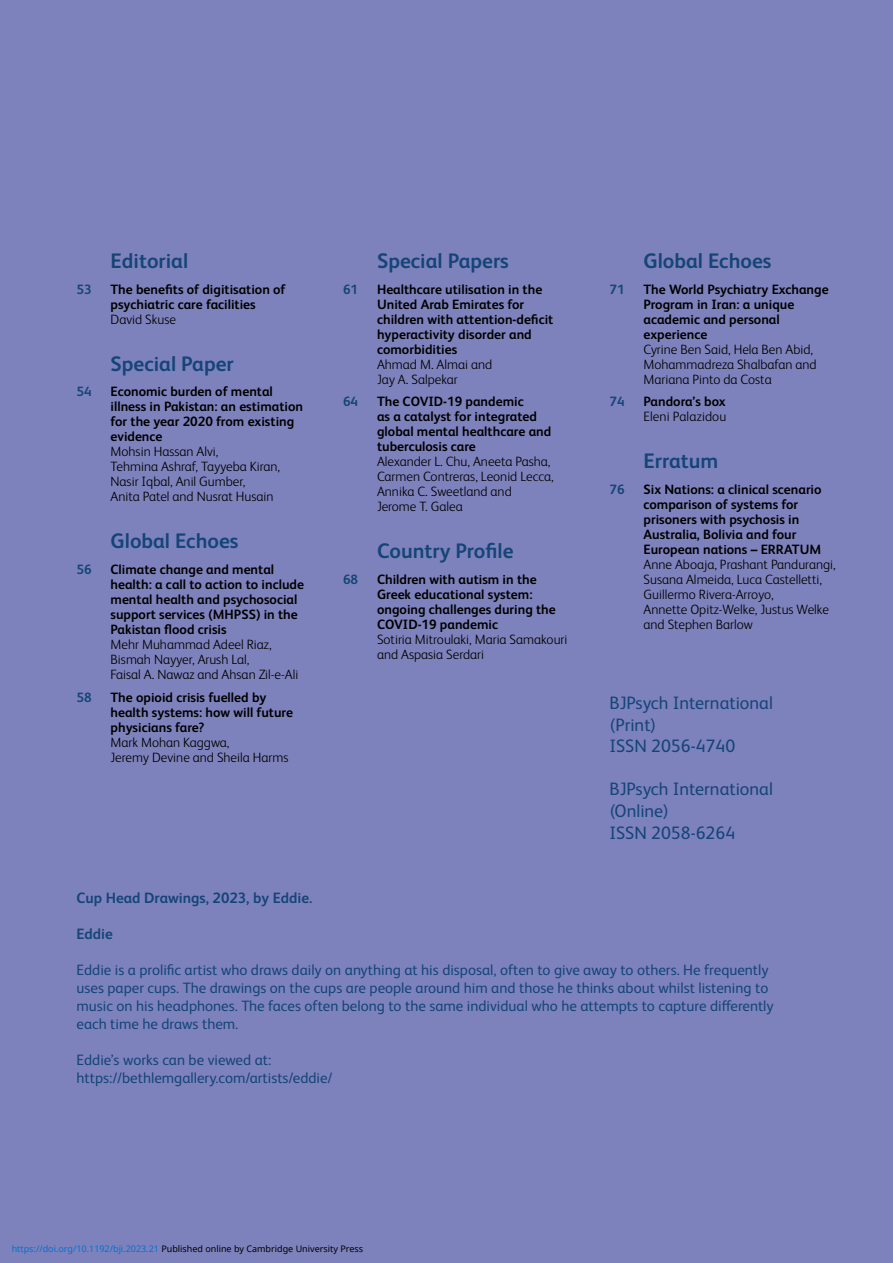
<style>
.page{position:relative;width:893px;height:1263px;background:#7e82bc}
.page>*{position:absolute;margin:0;border:0;box-sizing:border-box;transform-origin:0 0}
.t1{font:700 21px "FS Albert Pro";color:#154577}
.t2{font:18px/21.6px "FS Albert Pro";color:#154577}
.t3{font:15px/18px "FS Albert Pro";color:#154577}
.t4{font:700 15px "FS Albert Pro";color:#154577}
.t5{font:700 13.5px/15px "FS Albert Pro";color:#000}
.t6{font:300 13.5px/15px "FS Albert Pro";color:#000}
.t7{font:700 13.5px "FS Albert Pro";color:#154577}
.t8{font:9px "Noto Sans";color:#000}
.s1{font-weight:300}
.s2{font-weight:700}
.s3{color:#0172cf}
</style>
<div class="page">
<p class="t1" style="left:111px;top:253px;width:79px">Editorial</p>
<p class="t7" style="left:77px;top:284px;width:17px">53</p>
<p class="t5" style="left:111px;top:283px;width:176px">The benefits of digitisation of psychiatric care facilities<br><span class="s1">David Skuse</span></p>
<p class="t1" style="left:111px;top:356px;width:125px">Special Paper</p>
<p class="t7" style="left:77px;top:387px;width:17px">54</p>
<p class="t6" style="left:111px;top:386px;width:194px"><span class="s2">Economic burden of mental illness in Pakistan: an estimation for the year 2020 from existing evidence<br></span>Mohsin Hassan Alvi,<br>Tehmina Ashraf, Tayyeba Kiran,<br>Nasir Iqbal, Anil Gumber,<br>Anita Patel and Nusrat Husain</p>
<p class="t1" style="left:111px;top:533px;width:129px">Global Echoes</p>
<p class="t7" style="left:77px;top:564px;width:17px">56</p>
<p class="t5" style="left:111px;top:563px;width:195px">Climate change and mental health: a call to action to include mental health and psychosocial support services (MHPSS) in the<br>Pakistan flood crisis<br><span class="s1">Mehr Muhammad Adeel Riaz,<br>Bismah Nayyer, Arush Lal,<br>Faisal A. Nawaz and Ahsan Zil-e-Ali</span></p>
<p class="t7" style="left:77px;top:692px;width:17px">58</p>
<p class="t5" style="left:111px;top:691px;width:184px">The opioid crisis fuelled by health systems: how will future physicians fare?<br><span class="s1">Mark Mohan Kaggwa,<br>Jeremy Devine and Sheila Harms</span></p>
<p class="t1" style="left:377px;top:253px;width:133px">Special Papers</p>
<p class="t7" style="left:343px;top:284px;width:17px">61</p>
<p class="t5" style="left:377px;top:283px;width:178px">Healthcare utilisation in the<br>United Arab Emirates for children with attention-deficit hyperactivity disorder and comorbidities<br><span class="s1">Ahmad M. Almai and<br>Jay A. Salpekar</span></p>
<p class="t7" style="left:343px;top:396px;width:17px">64</p>
<p class="t6" style="left:377px;top:395px;width:178px"><span class="s2">The COVID-19 pandemic<br>as a catalyst for integrated global mental healthcare and tuberculosis care<br></span>Alexander L. Chu, Aneeta Pasha,<br>Carmen Contreras, Leonid Lecca,<br>Annika C. Sweetland and<br>Jerome T. Galea</p>
<p class="t1" style="left:377px;top:543px;width:138px">Country Profile</p>
<p class="t7" style="left:343px;top:574px;width:17px">68</p>
<p class="t5" style="left:377px;top:573px;width:192px">Children with autism in the<br>Greek educational system: ongoing challenges during the<br>COVID-19 pandemic<br><span class="s1">Sotiria Mitroulaki, Maria Samakouri and Aspasia Serdari</span></p>
<p class="t1" style="left:643px;top:253px;width:129px">Global Echoes</p>
<p class="t7" style="left:609px;top:284px;width:17px">71</p>
<p class="t5" style="left:643px;top:283px;width:187px">The World Psychiatry Exchange<br>Program in Iran: a unique academic and personal experience<br><span class="s1">Cyrine Ben Said, Hela Ben Abid,<br>Mohammadreza Shalbafan and<br>Mariana Pinto da Costa</span></p>
<p class="t7" style="left:609px;top:396px;width:17px">74</p>
<p class="t6" style="left:643px;top:395px;width:84px"><span class="s2">Pandora’s box<br></span>Eleni Palazidou</p>
<p class="t1" style="left:643px;top:453px;width:76px">Erratum</p>
<p class="t7" style="left:609px;top:484px;width:17px">76</p>
<p class="t6" style="left:643px;top:483px;width:194px"><span class="s2">Six Nations: a clinical scenario comparison of systems for prisoners with psychosis in<br>Australia, Bolivia and four<br>European nations – ERRATUM<br></span>Anne Aboaja, Prashant Pandurangi,<br>Susana Almeida, Luca Castelletti,<br>Guillermo Rivera-Arroyo,<br>Annette Opitz-Welke, Justus Welke and Stephen Barlow</p>
<p class="t2" style="left:609px;top:694px;width:165px">BJPsych International (Print)<br>ISSN 2056-4740</p>
<p class="t2" style="left:609px;top:780px;width:165px">BJPsych International (Online)<br>ISSN 2058-6264</p>
<p class="t4" style="left:77px;top:892px;width:237px">Cup Head Drawings, 2023, by Eddie.</p>
<p class="t4" style="left:77px;top:928px;width:38px">Eddie</p>
<p class="t3" style="left:77px;top:962px;width:699px">Eddie is a prolific artist who draws daily on anything at his disposal, often to give away to others. He frequently uses paper cups. The drawings on the cups are people around him and those he thinks about whilst listening to music on his headphones. The faces often belong to the same individual who he attempts to capture differently each time he draws them.</p>
<p class="t3" style="left:77px;top:1052px;width:257px">Eddie’s works can be viewed at: https://bethlemgallery.com/artists/eddie/</p>
<p class="t8" style="left:12px;top:1243px;width:353px"><span class="s3">https://doi.org/10.1192/bji.2023.21</span> Published online by Cambridge University Press</p>
</div>
